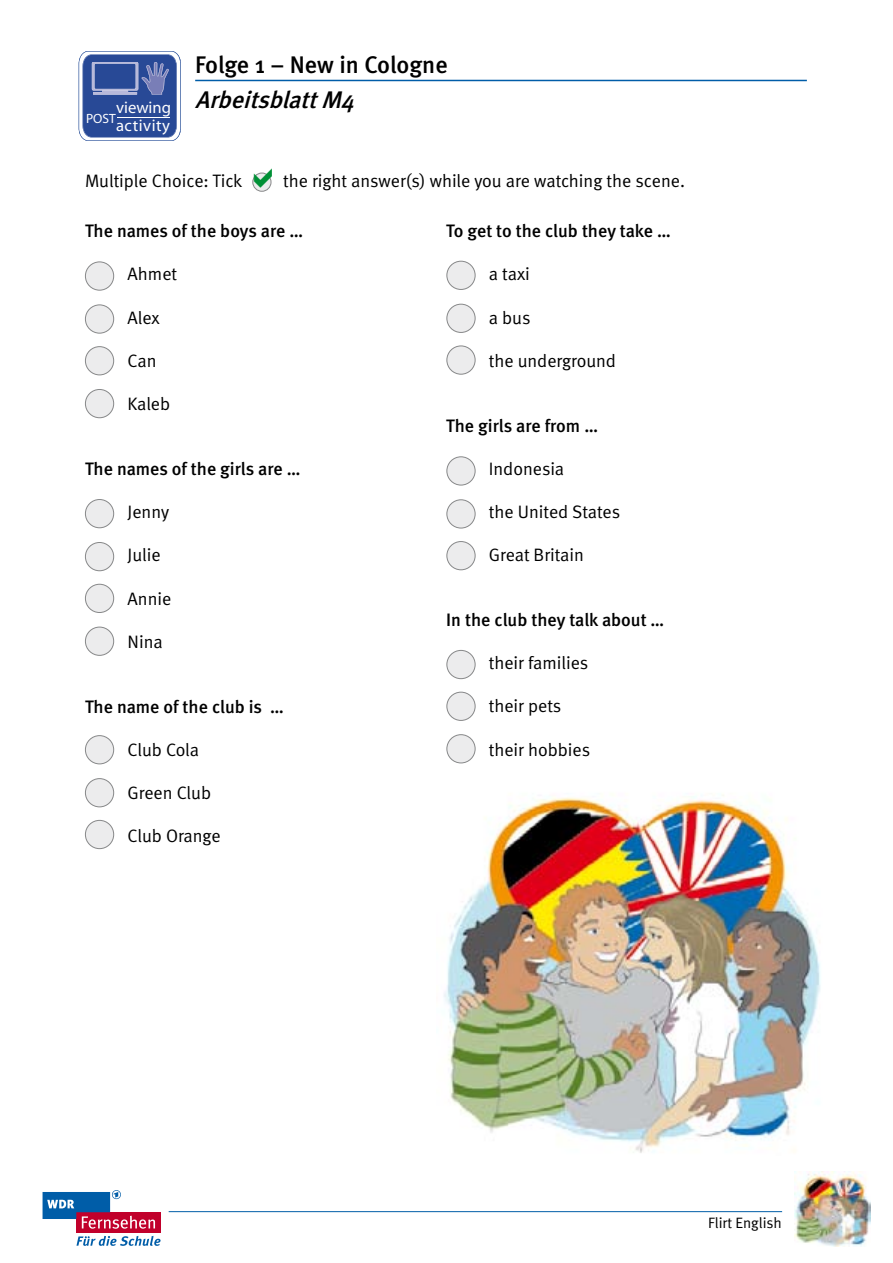
<style>
.page{position:relative;width:893px;height:1263px;background:#fff}
.page>*{position:absolute;margin:0;border:0;box-sizing:border-box;transform-origin:0 0}
.t1{font:500 24px "Meta";color:#000}
.t2{font:italic 500 24px "Meta";color:#000}
.t3{font:18px "Meta Normal";color:#000}
.t4{font:500 18px "Meta";color:#000}
.t5{font:16.65px/18.5px "Myriad";letter-spacing:.03em;color:#fff}
.t6{font:15px "Meta Normal";color:#000}
.t7{font:13.5px "Myriad";color:#fff}
</style>
<div class="page">
<svg style="left:79px;top:51px;width:102px;height:90px;background:#546dab"></svg>
<hr style="left:117px;top:118px;width:53px;height:1px;background:#fff">
<hr style="left:195px;top:80px;width:612px;height:1px;background:#005da8">
<hr style="left:169px;top:1211px;width:613px;height:1px;background:#005da8">
<div style="left:76px;top:1212px;width:84px;height:20px;background:#c1002b"></div>
<svg style="left:43px;top:1190px;width:112px;height:39px"></svg>
<svg style="left:76px;top:1236px;width:85px;height:10px"></svg>
<img style="left:795px;top:1171px;width:75px;height:76px">
<svg style="left:253px;top:173px;width:18px;height:18px"></svg>
<div style="left:253px;top:173px;width:18px;height:18px;border:1px solid #878889;border-radius:50%"></div>
<img style="left:444px;top:794px;width:377px;height:359px">
<div style="left:85px;top:262px;width:29px;height:28px;background:#ececed;border-radius:50%"></div>
<div style="left:85px;top:261px;width:29px;height:30px;border:1px solid #878889;border-radius:50%"></div>
<div style="left:85px;top:305px;width:29px;height:28px;background:#ececed;border-radius:50%"></div>
<div style="left:85px;top:304px;width:29px;height:29px;border:1px solid #878889;border-radius:50%"></div>
<div style="left:85px;top:347px;width:29px;height:28px;background:#ececed;border-radius:50%"></div>
<div style="left:85px;top:346px;width:29px;height:29px;border:1px solid #878889;border-radius:50%"></div>
<div style="left:85px;top:389px;width:29px;height:29px;background:#ececed;border-radius:50%"></div>
<div style="left:85px;top:389px;width:29px;height:29px;border:1px solid #878889;border-radius:50%"></div>
<div style="left:85px;top:499px;width:29px;height:29px;background:#ececed;border-radius:50%"></div>
<div style="left:85px;top:499px;width:29px;height:29px;border:1px solid #878889;border-radius:50%"></div>
<div style="left:85px;top:542px;width:29px;height:29px;background:#ececed;border-radius:50%"></div>
<div style="left:85px;top:542px;width:29px;height:29px;border:1px solid #878889;border-radius:50%"></div>
<div style="left:85px;top:584px;width:29px;height:28px;background:#ececed;border-radius:50%"></div>
<div style="left:85px;top:584px;width:29px;height:29px;border:1px solid #878889;border-radius:50%"></div>
<div style="left:85px;top:627px;width:29px;height:28px;background:#ececed;border-radius:50%"></div>
<div style="left:85px;top:627px;width:29px;height:29px;border:1px solid #878889;border-radius:50%"></div>
<div style="left:85px;top:736px;width:29px;height:28px;background:#ececed;border-radius:50%"></div>
<div style="left:85px;top:735px;width:29px;height:29px;border:1px solid #878889;border-radius:50%"></div>
<div style="left:85px;top:779px;width:29px;height:28px;background:#ececed;border-radius:50%"></div>
<div style="left:85px;top:778px;width:29px;height:29px;border:1px solid #878889;border-radius:50%"></div>
<div style="left:85px;top:820px;width:29px;height:29px;background:#ececed;border-radius:50%"></div>
<div style="left:85px;top:820px;width:29px;height:29px;border:1px solid #878889;border-radius:50%"></div>
<div style="left:447px;top:457px;width:28px;height:28px;background:#ececed;border-radius:50%"></div>
<div style="left:446px;top:456px;width:29px;height:29px;border:1px solid #878889;border-radius:50%"></div>
<div style="left:447px;top:500px;width:28px;height:28px;background:#ececed;border-radius:50%"></div>
<div style="left:446px;top:499px;width:29px;height:29px;border:1px solid #878889;border-radius:50%"></div>
<div style="left:447px;top:541px;width:28px;height:29px;background:#ececed;border-radius:50%"></div>
<div style="left:446px;top:541px;width:29px;height:29px;border:1px solid #878889;border-radius:50%"></div>
<div style="left:447px;top:261px;width:28px;height:28px;background:#ececed;border-radius:50%"></div>
<div style="left:446px;top:261px;width:29px;height:29px;border:1px solid #878889;border-radius:50%"></div>
<div style="left:447px;top:304px;width:28px;height:28px;background:#ececed;border-radius:50%"></div>
<div style="left:446px;top:304px;width:29px;height:29px;border:1px solid #878889;border-radius:50%"></div>
<div style="left:447px;top:346px;width:28px;height:28px;background:#ececed;border-radius:50%"></div>
<div style="left:446px;top:346px;width:29px;height:29px;border:1px solid #878889;border-radius:50%"></div>
<div style="left:447px;top:650px;width:28px;height:29px;background:#ececed;border-radius:50%"></div>
<div style="left:446px;top:650px;width:29px;height:29px;border:1px solid #878889;border-radius:50%"></div>
<div style="left:447px;top:692px;width:28px;height:28px;background:#ececed;border-radius:50%"></div>
<div style="left:446px;top:692px;width:29px;height:29px;border:1px solid #878889;border-radius:50%"></div>
<div style="left:447px;top:735px;width:28px;height:28px;background:#ececed;border-radius:50%"></div>
<div style="left:446px;top:734px;width:29px;height:29px;border:1px solid #878889;border-radius:50%"></div>
<svg style="left:254px;top:172px;width:18px;height:16px"></svg>
<p class="t7" style="left:90px;top:111px;width:22px">PRE</p>
<p class="t5" style="left:113px;top:99px;width:56px">viewing activity</p>
<p class="t5" style="left:116px;top:99px;width:56px">viewing activity</p>
<p class="t7" style="left:86px;top:111px;width:31px">POST</p>
<h1 class="t1" style="left:195px;top:51px;width:254px">Folge 1 – New in Cologne</h1>
<h1 class="t2" style="left:195px;top:86px;width:167px">ArbeitsblattM4</h1>
<p class="t3" style="left:85px;top:170px;width:159px">Multiple Choice: Tick</p>
<p class="t3" style="left:283px;top:170px;width:403px">the right answer(s) while you are watching the scene.</p>
<p class="t4" style="left:85px;top:221px;width:220px">The names of the boys are …</p>
<p class="t3" style="left:128px;top:264px;width:51px">Ahmet</p>
<p class="t3" style="left:128px;top:307px;width:34px">Alex</p>
<p class="t3" style="left:128px;top:350px;width:30px">Can</p>
<p class="t3" style="left:128px;top:393px;width:44px">Kaleb</p>
<p class="t4" style="left:446px;top:220px;width:226px">To get to the club they take …</p>
<p class="t3" style="left:489px;top:264px;width:42px">a taxi</p>
<p class="t3" style="left:489px;top:307px;width:43px">a bus</p>
<p class="t3" style="left:489px;top:350px;width:129px">the underground</p>
<p class="t4" style="left:85px;top:458px;width:217px">The names of the girls are …</p>
<p class="t3" style="left:128px;top:501px;width:43px">Jenny</p>
<p class="t3" style="left:128px;top:545px;width:35px">Julie</p>
<p class="t3" style="left:128px;top:588px;width:45px">Annie</p>
<p class="t3" style="left:128px;top:631px;width:37px">Nina</p>
<p class="t4" style="left:85px;top:696px;width:200px">The name of the club is …</p>
<p class="t3" style="left:128px;top:739px;width:73px">Club Cola</p>
<p class="t3" style="left:128px;top:782px;width:85px">Green Club</p>
<p class="t3" style="left:128px;top:825px;width:95px">Club Orange</p>
<p class="t4" style="left:446px;top:415px;width:153px">The girls are from …</p>
<p class="t3" style="left:489px;top:458px;width:77px">Indonesia</p>
<p class="t3" style="left:489px;top:501px;width:133px">the United States</p>
<p class="t3" style="left:489px;top:544px;width:97px">Great Britain</p>
<p class="t4" style="left:446px;top:609px;width:219px">In the club they talk about …</p>
<p class="t3" style="left:489px;top:652px;width:101px">their families</p>
<p class="t3" style="left:489px;top:696px;width:74px">their pets</p>
<p class="t3" style="left:489px;top:739px;width:103px">their hobbies</p>
<p class="t6" style="left:708px;top:1214px;width:75px">Flirt English</p>
</div>
